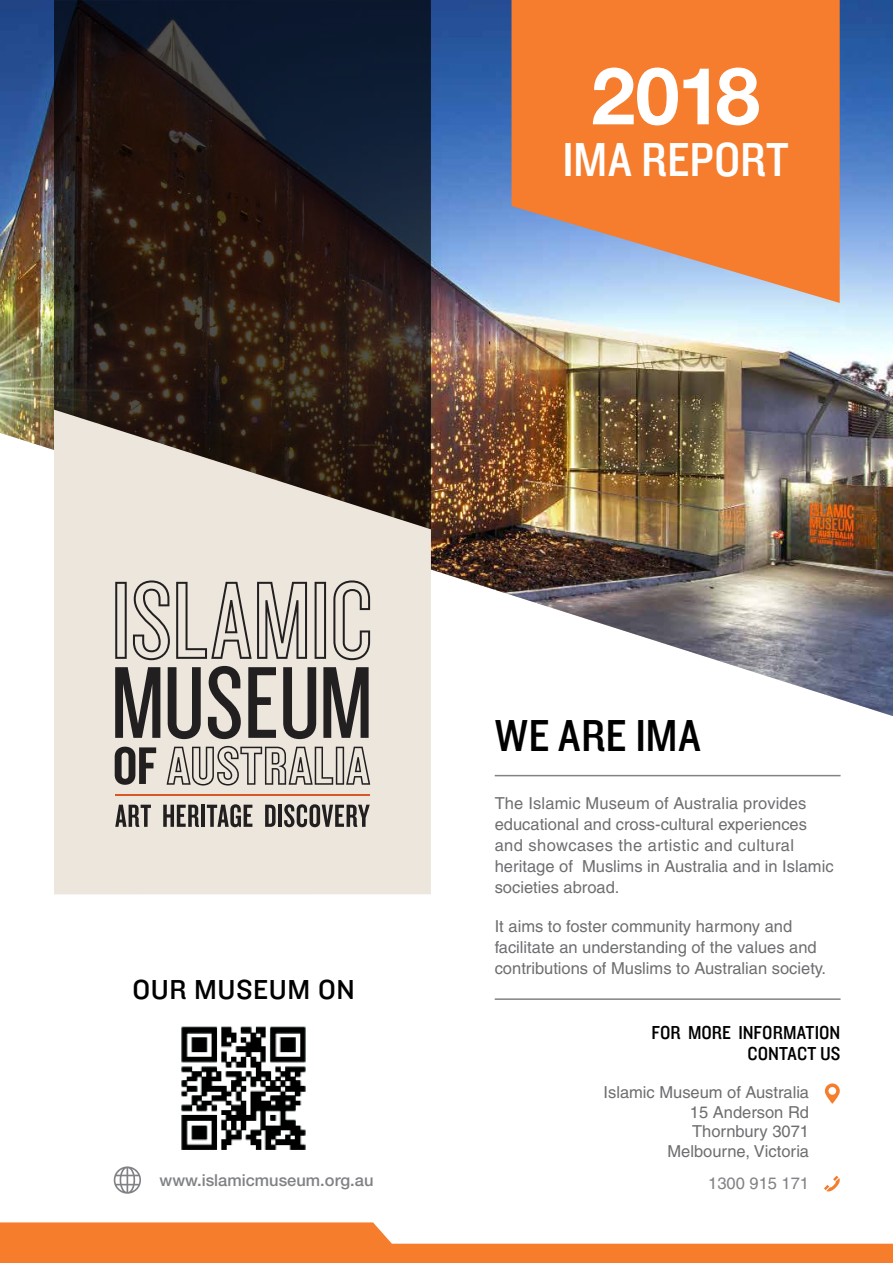
<style>
.page{position:relative;width:893px;height:1263px;background:#fff}
.page>*{position:absolute;margin:0;border:0;box-sizing:border-box;transform-origin:0 0}
.t1{font:700 79.5px "Helvetica Neue LT Std";color:#fff}
.t2{font:49.5px "Knockout HTF30 Junior Welterwt";letter-spacing:.005em;color:#fff}
.t3{font:46.5px "Knockout HTF30 Junior Welterwt";letter-spacing:.01em;color:#000}
.t4{font:28.5px "Knockout HTF31 Junior Middlewt";letter-spacing:.02em;color:#000}
.t5{font:19.5px/21px "Knockout HTF30 Junior Welterwt";color:#000;text-align:right}
.t6{font:16.5px/21px "Helvetica CE";color:#6d6e71}
.t7{font:500 16.5px "Helvetica Neue LT Std";color:#808285}
.t8{font:16.5px "Helvetica CE";color:#808285}
.s1{color:#fff}
</style>
<div class="page">
<img style="left:0;top:0;width:893px;height:716px">
<svg style="left:54px;top:0;width:377px;height:410px;background:#211b1c"></svg>
<svg style="left:54px;top:410px;width:377px;height:484px;background:#cbc3ba"></svg>
<svg style="left:115px;top:582px;width:12px;height:77px"></svg>
<svg style="left:133px;top:580px;width:37px;height:80px;background:#c1bbb4"></svg>
<svg style="left:176px;top:582px;width:131px;height:77px;background:#c2bcb5"></svg>
<svg style="left:315px;top:582px;width:11px;height:77px"></svg>
<svg style="left:333px;top:580px;width:37px;height:80px;background:#c2bcb5"></svg>
<svg style="left:115px;top:667px;width:45px;height:71px;background:#6b6764"></svg>
<svg style="left:168px;top:667px;width:33px;height:72px;background:#7f7a76"></svg>
<svg style="left:208px;top:666px;width:33px;height:73px;background:#8a8581"></svg>
<svg style="left:248px;top:667px;width:28px;height:71px;background:#837e7a"></svg>
<svg style="left:283px;top:667px;width:33px;height:72px;background:#7e7a76"></svg>
<svg style="left:323px;top:667px;width:46px;height:71px;background:#6c6865"></svg>
<svg style="left:115px;top:747px;width:41px;height:38px;background:#7a7572"></svg>
<svg style="left:167px;top:746px;width:203px;height:39px;background:#bcb6b0"></svg>
<svg style="left:115px;top:805px;width:36px;height:22px"></svg>
<svg style="left:163px;top:805px;width:36px;height:22px"></svg>
<hr style="left:201px;top:805px;width:4px;height:22px;background:#221f20">
<svg style="left:207px;top:804px;width:45px;height:23px"></svg>
<svg style="left:265px;top:805px;width:11px;height:22px"></svg>
<hr style="left:278px;top:805px;width:4px;height:22px;background:#221f20">
<svg style="left:284px;top:804px;width:86px;height:23px;background:#898480"></svg>
<hr style="left:115px;top:794px;width:255px;height:2px;background:#d65827">
<svg style="left:114px;top:1166px;width:27px;height:28px"></svg>
<svg style="left:511px;top:0;width:329px;height:303px;background:#e7884c"></svg>
<img style="left:181px;top:1026px;width:125px;height:124px">
<hr style="left:495px;top:775px;width:345px;height:1px;background:#808285">
<hr style="left:495px;top:998px;width:345px;height:2px;background:#808285">
<svg style="left:824px;top:1176px;width:16px;height:16px"></svg>
<svg style="left:825px;top:1083px;width:15px;height:21px"></svg>
<svg style="left:0;top:1222px;width:893px;height:41px"></svg>
<h1 class="t1" style="left:591px;top:47px;width:170px">2018</h1>
<h2 class="t2" style="left:562px;top:134px;width:228px">IMA REPORT</h2>
<h3 class="t4" style="left:133px;top:974px;width:224px">OUR MUSEUM ON</h3>
<p class="t7" style="left:147px;top:1170px;width:228px"><span class="s1">w</span>www.islamicmuseum.org.au</p>
<h3 class="t3" style="left:495px;top:711px;width:208px">WE ARE IMA</h3>
<p class="t6" style="left:495px;top:793px;width:340px">The Islamic Museum of Australia provides educational and cross-cultural experiences and showcases the artistic and cultural heritage of Muslims in Australia and in Islamic societies abroad.</p>
<p class="t6" style="left:495px;top:916px;width:333px">It aims to foster community harmony and facilitate an understanding of the values and contributions of Muslims to Australian society.</p>
<p class="t5" style="left:651px;top:1022px;width:190px">FOR MORE INFORMATION<br>CONTACT US</p>
<p class="t6" style="left:603px;top:1082px;width:207px;line-height:19.8px;text-align:right">Islamic Museum of Australia<br>15 Anderson Rd<br>Thornbury 3071<br>Melbourne, Victoria</p>
<p class="t8" style="left:708px;top:1173px;width:102px">1300 915 171</p>
</div>
